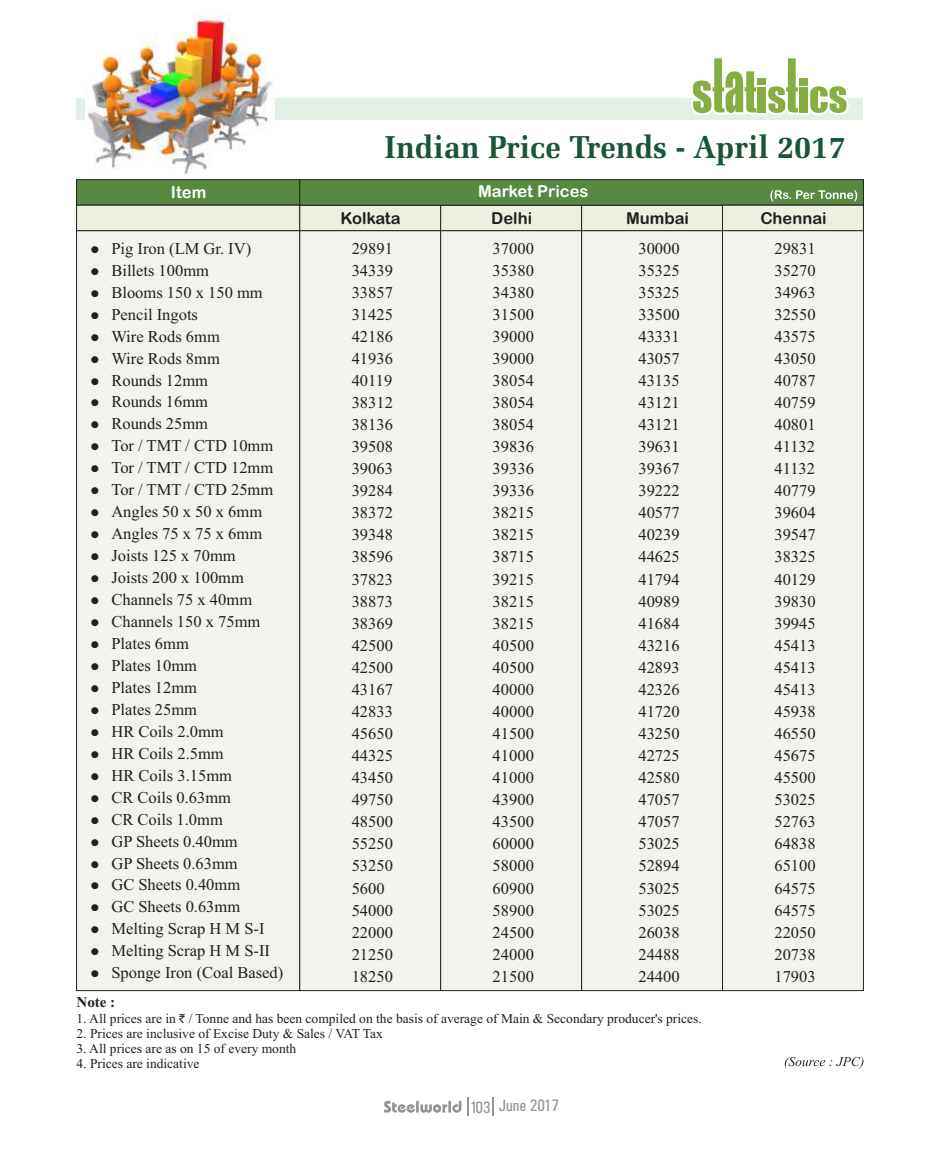
<style>
.page{position:relative;width:940px;height:1174px;background:#fff}
.page>*{position:absolute;margin:0;border:0;box-sizing:border-box;transform-origin:0 0}
.t1{font:700 31.95px "Zapf Elliptical 711 BT";color:#175636}
.t2{font:16.65px "Univers Condensed";color:#929497}
.t3{font:16.5px/22px "Times New Roman";color:#221f20;text-align:justify}
.t4{font:16.5px "Arial Rounded MT Bold";color:#221f20}
.t5{font:16.5px "Arial Rounded MT Bold";color:#fefefe}
.t6{font:700 15px "Times New Roman";color:#221f20}
.t7{font:13.5px "Times New Roman";color:#221f20}
.s1{font-family:"Rupee Foradian";font-size:12px}
</style>
<div class="page">
<svg style="left:785px;top:1056px;width:78px;height:13px"></svg>
<div style="left:76px;top:231px;width:223px;height:760px;background:#f3f3ed"></div>
<div style="left:299px;top:231px;width:141px;height:760px;background:#f3f3ed"></div>
<div style="left:440px;top:231px;width:141px;height:760px;background:#f3f3ed"></div>
<div style="left:581px;top:231px;width:141px;height:760px;background:#f3f3ed"></div>
<div style="left:722px;top:231px;width:141px;height:760px;background:#f3f3ed"></div>
<svg style="left:76px;top:179px;width:787px;height:52px;background:#9bb18a"></svg>
<div style="left:77px;top:98px;width:786px;height:21px;background:#e2f1e6"></div>
<svg style="left:691px;top:58px;width:157px;height:57px"></svg>
<div style="left:758px;top:87px;width:8px;height:25px;background:#86ae41"></div>
<img style="left:85px;top:16px;width:190px;height:157px">
<svg style="left:384px;top:1101px;width:77px;height:11px"></svg>
<svg style="left:467px;top:1097px;width:1px;height:19px"></svg>
<svg style="left:493px;top:1097px;width:1px;height:19px"></svg>
<svg style="left:99px;top:254px;width:12px;height:1px"></svg>
<svg style="left:99px;top:276px;width:12px;height:1px"></svg>
<svg style="left:99px;top:298px;width:12px;height:1px"></svg>
<svg style="left:99px;top:320px;width:12px;height:1px"></svg>
<svg style="left:99px;top:341px;width:12px;height:1px"></svg>
<svg style="left:99px;top:363px;width:12px;height:1px"></svg>
<svg style="left:99px;top:385px;width:12px;height:1px"></svg>
<svg style="left:99px;top:407px;width:12px;height:1px"></svg>
<svg style="left:99px;top:429px;width:12px;height:1px"></svg>
<svg style="left:99px;top:451px;width:12px;height:1px"></svg>
<svg style="left:99px;top:473px;width:12px;height:1px"></svg>
<svg style="left:99px;top:495px;width:12px;height:1px"></svg>
<svg style="left:99px;top:517px;width:12px;height:1px"></svg>
<svg style="left:99px;top:539px;width:12px;height:1px"></svg>
<svg style="left:99px;top:561px;width:12px;height:1px"></svg>
<svg style="left:99px;top:583px;width:12px;height:1px"></svg>
<svg style="left:99px;top:605px;width:12px;height:1px"></svg>
<svg style="left:99px;top:627px;width:12px;height:1px"></svg>
<svg style="left:99px;top:649px;width:12px;height:1px"></svg>
<svg style="left:99px;top:671px;width:12px;height:1px"></svg>
<svg style="left:99px;top:693px;width:12px;height:1px"></svg>
<svg style="left:99px;top:715px;width:12px;height:1px"></svg>
<svg style="left:99px;top:736px;width:12px;height:1px"></svg>
<svg style="left:99px;top:758px;width:12px;height:1px"></svg>
<svg style="left:99px;top:780px;width:12px;height:1px"></svg>
<svg style="left:99px;top:802px;width:12px;height:1px"></svg>
<svg style="left:99px;top:824px;width:12px;height:1px"></svg>
<svg style="left:99px;top:846px;width:12px;height:1px"></svg>
<svg style="left:99px;top:868px;width:12px;height:1px"></svg>
<svg style="left:99px;top:890px;width:12px;height:1px"></svg>
<svg style="left:99px;top:912px;width:12px;height:1px"></svg>
<svg style="left:99px;top:934px;width:12px;height:1px"></svg>
<svg style="left:99px;top:956px;width:12px;height:1px"></svg>
<svg style="left:99px;top:978px;width:12px;height:1px"></svg>
<h1 class="t1" style="left:384px;top:134px;width:462px">Indian Price Trends - April 2017</h1>
<p class="t5" style="left:171px;top:186px;width:37px">Item</p>
<p class="t5" style="left:478px;top:185px;width:112px">Market Prices</p>
<p class="t4" style="left:341px;top:212px;width:61px">Kolkata</p>
<p class="t4" style="left:491px;top:212px;width:42px">Delhi</p>
<p class="t4" style="left:626px;top:212px;width:64px">Mumbai</p>
<p class="t4" style="left:760px;top:212px;width:68px">Chennai</p>
<p class="t3" style="left:90px;top:239px;width:162px">● Pig Iron (LM Gr. IV)</p>
<p class="t3" style="left:90px;top:261px;width:120px">● Billets 100mm</p>
<p class="t3" style="left:90px;top:283px;width:174px">● Blooms 150 x 150 mm</p>
<p class="t3" style="left:90px;top:305px;width:109px">● Pencil Ingots</p>
<p class="t3" style="left:90px;top:327px;width:131px">● Wire Rods 6mm</p>
<p class="t3" style="left:90px;top:348px;width:131px">● Wire Rods 8mm</p>
<p class="t3" style="left:90px;top:370px;width:119px">● Rounds 12mm</p>
<p class="t3" style="left:90px;top:392px;width:119px">● Rounds 16mm</p>
<p class="t3" style="left:90px;top:414px;width:119px">● Rounds 25mm</p>
<p class="t3" style="left:90px;top:436px;width:184px">● Tor / TMT / CTD 10mm</p>
<p class="t3" style="left:90px;top:458px;width:184px">● Tor / TMT / CTD 12mm</p>
<p class="t3" style="left:90px;top:480px;width:184px">● Tor / TMT / CTD 25mm</p>
<p class="t3" style="left:90px;top:502px;width:173px">● Angles 50 x 50 x 6mm</p>
<p class="t3" style="left:90px;top:524px;width:173px">● Angles 75 x 75 x 6mm</p>
<p class="t3" style="left:90px;top:546px;width:147px">● Joists 125 x 70mm</p>
<p class="t3" style="left:90px;top:568px;width:155px">● Joists 200 x 100mm</p>
<p class="t3" style="left:90px;top:590px;width:163px">● Channels 75 x 40mm</p>
<p class="t3" style="left:90px;top:612px;width:171px">● Channels 150 x 75mm</p>
<p class="t3" style="left:90px;top:634px;width:100px">● Plates 6mm</p>
<p class="t3" style="left:90px;top:656px;width:108px">● Plates 10mm</p>
<p class="t3" style="left:90px;top:678px;width:108px">● Plates 12mm</p>
<p class="t3" style="left:90px;top:700px;width:108px">● Plates 25mm</p>
<p class="t3" style="left:90px;top:722px;width:135px">● HR Coils 2.0mm</p>
<p class="t3" style="left:90px;top:743px;width:135px">● HR Coils 2.5mm</p>
<p class="t3" style="left:90px;top:765px;width:143px">● HR Coils 3.15mm</p>
<p class="t3" style="left:90px;top:787px;width:142px">● CR Coils 0.63mm</p>
<p class="t3" style="left:90px;top:809px;width:134px">● CR Coils 1.0mm</p>
<p class="t3" style="left:90px;top:831px;width:149px">● GP Sheets 0.40mm</p>
<p class="t3" style="left:90px;top:853px;width:149px">● GP Sheets 0.63mm</p>
<p class="t3" style="left:90px;top:875px;width:151px">● GC Sheets 0.40mm</p>
<p class="t3" style="left:90px;top:897px;width:151px">● GC Sheets 0.63mm</p>
<p class="t3" style="left:90px;top:919px;width:176px">● Melting Scrap H M S-I</p>
<p class="t3" style="left:90px;top:941px;width:181px">● Melting Scrap H M S-II</p>
<p class="t3" style="left:90px;top:963px;width:194px">● Sponge Iron (Coal Based)</p>
<p class="t3" style="left:352px;top:238px;width:43px;text-align:left">29891<br>34339<br>33857<br>31425<br>42186<br>41936<br>40119<br>38312<br>38136<br>39508<br>39063<br>39284<br>38372<br>39348<br>38596<br>37823<br>38873<br>38369<br>42500<br>42500<br>43167<br>42833<br>45650<br>44325<br>43450<br>49750<br>48500<br>55250<br>53250<br>5600<br>54000<br>22000<br>21250<br>18250</p>
<p class="t3" style="left:492px;top:238px;width:43px">37000<br>35380<br>34380<br>31500<br>39000<br>39000<br>38054<br>38054<br>38054<br>39836<br>39336<br>39336<br>38215<br>38215<br>38715<br>39215<br>38215<br>38215<br>40500<br>40500<br>40000<br>40000<br>41500<br>41000<br>41000<br>43900<br>43500<br>60000<br>58000<br>60900<br>58900<br>24500<br>24000<br>21500</p>
<p class="t3" style="left:638px;top:238px;width:43px">30000<br>35325<br>35325<br>33500<br>43331<br>43057<br>43135<br>43121<br>43121<br>39631<br>39367<br>39222<br>40577<br>40239<br>44625<br>41794<br>40989<br>41684<br>43216<br>42893<br>42326<br>41720<br>43250<br>42725<br>42580<br>47057<br>47057<br>53025<br>52894<br>53025<br>53025<br>26038<br>24488<br>24400</p>
<p class="t3" style="left:774px;top:238px;width:43px">29831<br>35270<br>34963<br>32550<br>43575<br>43050<br>40787<br>40759<br>40801<br>41132<br>41132<br>40779<br>39604<br>39547<br>38325<br>40129<br>39830<br>39945<br>45413<br>45413<br>45413<br>45938<br>46550<br>45675<br>45500<br>53025<br>52763<br>64838<br>65100<br>64575<br>64575<br>22050<br>20738<br>17903</p>
<p class="t6" style="left:77px;top:996px;width:40px">Note :</p>
<p class="t7" style="left:77px;top:1014px;width:627px">1. All prices are in <span class="s1">`</span> / Tonne and has been compiled on the basis of average of Main &amp; Secondary producer's prices.</p>
<p class="t7" style="left:77px;top:1029px;width:308px">2. Prices are inclusive of Excise Duty &amp; Sales / VAT Tax</p>
<p class="t7" style="left:77px;top:1043px;width:221px">3. All prices are as on 15 of every month</p>
<p class="t7" style="left:77px;top:1058px;width:124px">4. Prices are indicative</p>
<p class="t2" style="left:470px;top:1099px;width:91px">103 June 2017</p>
</div>
